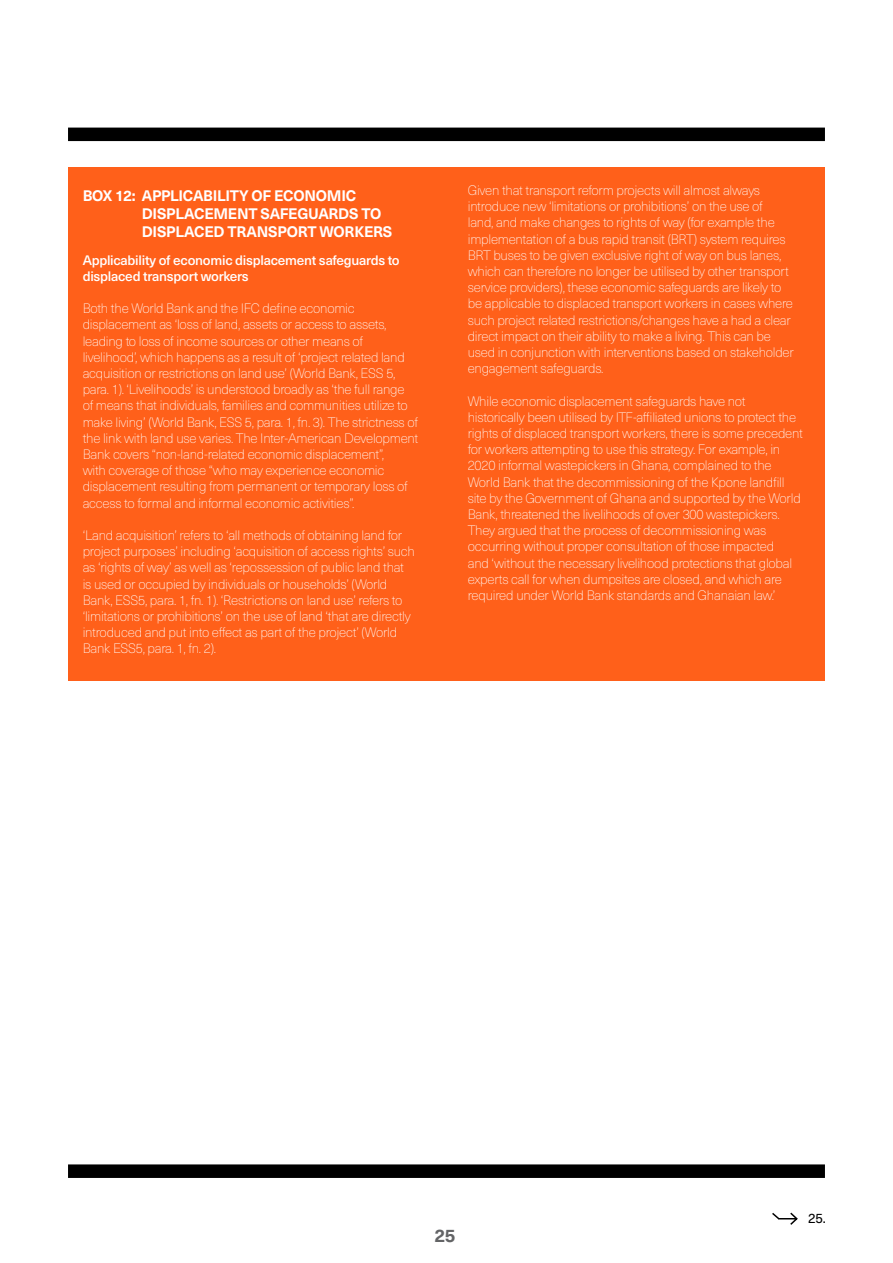
<style>
.page{position:relative;width:893px;height:1263px;background:#fff}
.page>*{position:absolute;margin:0;border:0;box-sizing:border-box;transform-origin:0 0}
.t1{font:700 18px "Neue Haas Unica W1 G";color:#636466}
.t2{font:700 15px/18px "Neue Haas Unica W1 G";letter-spacing:-.02em;color:#fff}
.t3{font:100 13.5px/16.2px "Neue Haas Unica W1 G";letter-spacing:-.02em;color:#fff}
.t4{font:500 13.5px/16.2px "Neue Haas Unica W1 G";letter-spacing:-.02em;color:#fff}
.t5{font:13.5px "Neue Haas Unica W1 G";color:#000}
</style>
<div class="page">
<svg style="left:772px;top:1212px;width:26px;height:13px"></svg>
<div style="left:68px;top:1164px;width:757px;height:14px;background:#000"></div>
<div style="left:68px;top:167px;width:757px;height:513px;background:#ff601a"></div>
<div style="left:68px;top:128px;width:757px;height:13px;background:#000"></div>
<p class="t2" style="left:142px;top:185px;width:252px;text-indent:-59px">BOX 12: APPLICABILITY OF ECONOMIC<br>DISPLACEMENT SAFEGUARDS TO<br>DISPLACED TRANSPORT WORKERS</p>
<p class="t4" style="left:83px;top:251px;width:318px">Applicability of economic displacement safeguards to displaced transport workers</p>
<p class="t3" style="left:83px;top:300px;width:337px">Both the World Bank and the IFC define economic displacement as ‘loss of land, assets or access to assets, leading to loss of income sources or other means of livelihood’, which happens as a result of ‘project related land acquisition or restrictions on land use’ (World Bank, ESS 5, para. 1). ‘Livelihoods’ is understood broadly as ‘the full range of means that individuals, families and communities utilize to make living’ (World Bank, ESS 5, para. 1, fn. 3). The strictness of the link with land use varies. The Inter-American Development Bank covers “non-land-related economic displacement”,<br>with coverage of those “who may experience economic displacement resulting from permanent or temporary loss of access to formal and informal economic activities”.</p>
<p class="t3" style="left:83px;top:527px;width:334px">‘Land acquisition’ refers to ‘all methods of obtaining land for project purposes’ including ‘acquisition of access rights’ such as ‘rights of way’ as well as ‘repossession of public land that is used or occupied by individuals or households’ (World Bank, ESS5, para. 1, fn. 1). ‘Restrictions on land use’ refers to ‘limitations or prohibitions’ on the use of land ‘that are directly introduced and put into effect as part of the project’ (World Bank ESS5, para. 1, fn. 2).</p>
<p class="t3" style="left:468px;top:182px;width:328px">Given that transport reform projects will almost always introduce new ‘limitations or prohibitions’ on the use of<br>land, and make changes to rights of way (for example the implementation of a bus rapid transit (BRT) system requires BRT buses to be given exclusive right of way on bus lanes, which can therefore no longer be utilised by other transport service providers), these economic safeguards are likely to be applicable to displaced transport workers in cases where such project related restrictions/changes have a had a clear direct impact on their ability to make a living. This can be used in conjunction with interventions based on stakeholder engagement safeguards.</p>
<p class="t3" style="left:468px;top:392px;width:337px">While economic displacement safeguards have not historically been utilised by ITF-affiliated unions to protect the rights of displaced transport workers, there is some precedent for workers attempting to use this strategy. For example, in 2020 informal wastepickers in Ghana, complained to the World Bank that the decommissioning of the Kpone landfill site by the Government of Ghana and supported by the World Bank, threatened the livelihoods of over 300 wastepickers.<br>They argued that the process of decommissioning was occurring without proper consultation of those impacted<br>and ‘without the necessary livelihood protections that global experts call for when dumpsites are closed, and which are required under World Bank standards and Ghanaian law.’</p>
<h1 class="t1" style="left:434px;top:1222px;width:23px">25</h1>
<p class="t5" style="left:808px;top:1208px;width:19px">25.</p>
</div>
